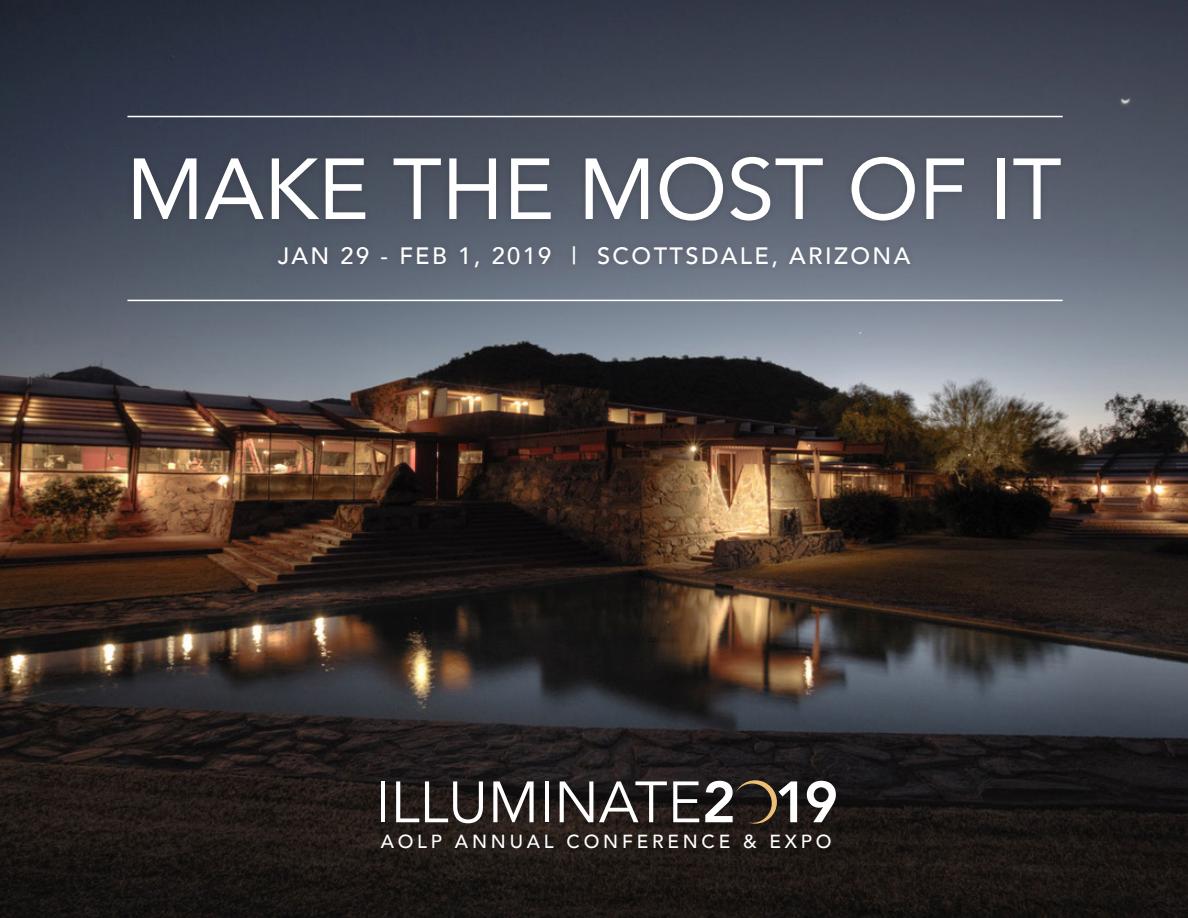
<style>
.page{position:relative;width:1188px;height:918px;background:#fff}
.page>*{position:absolute;margin:0;border:0;box-sizing:border-box;transform-origin:0 0}
.t1{font:85.5px "Avenir LT Std";color:#fff}
.t2{font:57.6px "Avenir LT Std";color:#fff}
.t3{font:500 23.7px "Avenir";letter-spacing:.1em;color:#fff}
.t4{font:500 18.9px "Avenir";letter-spacing:.2em;color:#fff}
.s1{font-weight:300}
.s2{font-weight:800}
</style>
<div class="page">
<img style="left:0;top:0;width:1188px;height:918px">
<div style="left:373px;top:773px;width:471px;height:83px;background:#231f20;opacity:.2"></div>
<svg style="left:736px;top:777px;width:44px;height:49px;background:#392e24"></svg>
<div style="left:126px;top:149px;width:943px;height:80px;background:#231f20;opacity:.2"></div>
<div style="left:271px;top:239px;width:647px;height:36px;background:#231f20;opacity:.2"></div>
<hr style="left:127px;top:116px;width:936px;height:1px;background:#fff">
<hr style="left:127px;top:300px;width:936px;height:1px;background:#fff">
<p class="t1" style="left:126px;top:140px;width:937px">MAKE THE MOST OF IT</p>
<p class="t3" style="left:278px;top:235px;width:634px">JAN 29 - FEB 1, 2019 | SCOTTSDALE, ARIZONA</p>
<p class="t2" style="left:376px;top:769px;width:464px"><span class="s1">I</span>LLUM<span class="s1">I</span>NATE<span class="s2">2 19</span></p>
<p class="t4" style="left:381px;top:825px;width:453px">AOLP ANNUAL CONFERENCE &amp; EXPO</p>
</div>
